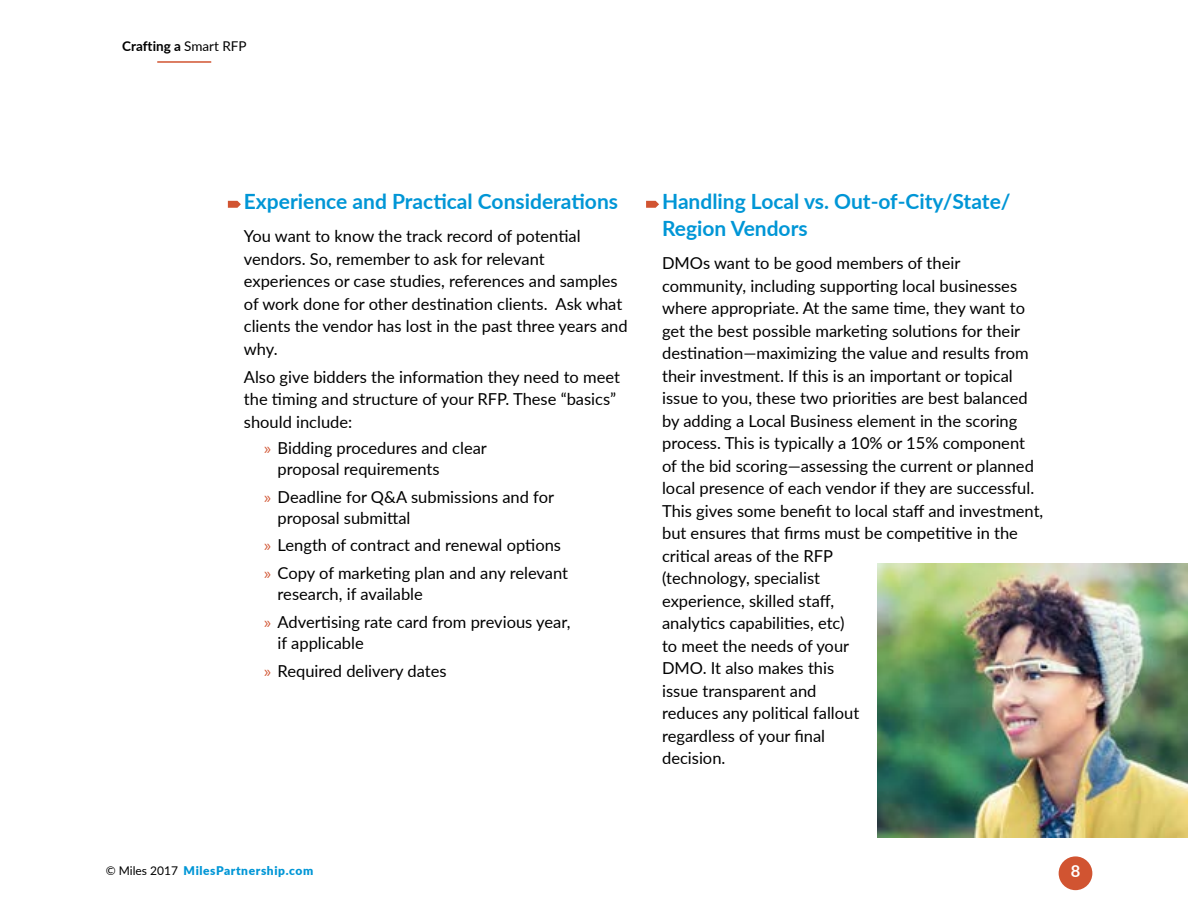
<style>
.page{position:relative;width:1188px;height:918px;background:#fff}
.page>*{position:absolute;margin:0;border:0;box-sizing:border-box;transform-origin:0 0}
.t1{font:700 21px/27px "Lato";color:#0096d6}
.t2{font:16.5px/22.5px "Lato";color:#000}
.t3{font:700 16.5px "Lato";color:#fff}
.t4{font:700 13.5px "Lato";color:#000}
.t5{font:900 12px "Lato";letter-spacing:.05em;color:#0096d6}
.s1{font-weight:400}
.s2{font-family:"Myriad Pro";color:#d15431}
.s3{font-weight:400;color:#000}
</style>
<div class="page">
<div style="left:1059px;top:856px;width:33px;height:34px;background:#d15431;border-radius:50%"></div>
<hr style="left:157px;top:61px;width:54px;height:2px;background:#d15431">
<img style="left:877px;top:563px;width:311px;height:275px">
<svg style="left:228px;top:201px;width:13px;height:7px"></svg>
<svg style="left:646px;top:201px;width:13px;height:7px"></svg>
<p class="t4" style="left:122px;top:37px;width:126px">Crafting a <span class="s1">Smart RFP</span></p>
<p class="t1" style="left:244px;top:187px;width:376px">Experience and Practical Considerations</p>
<p class="t2" style="left:244px;top:224px;width:385px">You want to know the track record of potential vendors. So, remember to ask for relevant experiences or case studies, references and samples of work done for other destination clients. Ask what clients the vendor has lost in the past three years and why.</p>
<p class="t2" style="left:244px;top:365px;width:378px">Also give bidders the information they need to meet the timing and structure of your RFP. These “basics” should include:</p>
<p class="t2" style="left:278px;top:437px;width:211px;line-height:21px;text-indent:-13px"><span class="s2">»</span> Bidding procedures and clear proposal requirements</p>
<p class="t2" style="left:278px;top:485px;width:278px;line-height:21px;text-indent:-13px"><span class="s2">»</span> Deadline for Q&amp;A submissions and for proposal submittal</p>
<p class="t2" style="left:264px;top:531px;width:305px;line-height:27.8px"><span class="s2">»</span> Length of contract and renewal options <span class="s2">»</span> Copy of marketing plan and any relevant</p>
<p class="t2" style="left:264px;top:580px;width:308px;line-height:27.8px;text-indent:13px">research, if available<br><span class="s2">»</span> Advertising rate card from previous year,</p>
<p class="t2" style="left:264px;top:628px;width:184px;line-height:27.8px;text-indent:13px">if applicable<br><span class="s2">»</span> Required delivery dates</p>
<p class="t1" style="left:662px;top:187px;width:350px">Handling Local vs. Out-of-City/State/<br>Region Vendors</p>
<p class="t2" style="left:662px;top:251px;width:383px">DMOs want to be good members of their community, including supporting local businesses where appropriate. At the same time, they want to get the best possible marketing solutions for their destination—maximizing the value and results from their investment. If this is an important or topical issue to you, these two priorities are best balanced by adding a Local Business element in the scoring process. This is typically a 10% or 15% component of the bid scoring—assessing the current or planned local presence of each vendor if they are successful.<br>This gives some benefit to local staff and investment, but ensures that firms must be competitive in the critical areas of the RFP<br>(technology, specialist<br>experience, skilled staff,<br>analytics capabilities, etc)<br>to meet the needs of your<br>DMO. It also makes this<br>issue transparent and<br>reduces any political fallout<br>regardless of your final<br>decision.</p>
<p class="t5" style="left:106px;top:862px;width:209px"><span class="s3">© Miles 2017</span> MilesPartnership.com</p>
<p class="t3" style="left:1071px;top:859px;width:11px">8</p>
</div>
